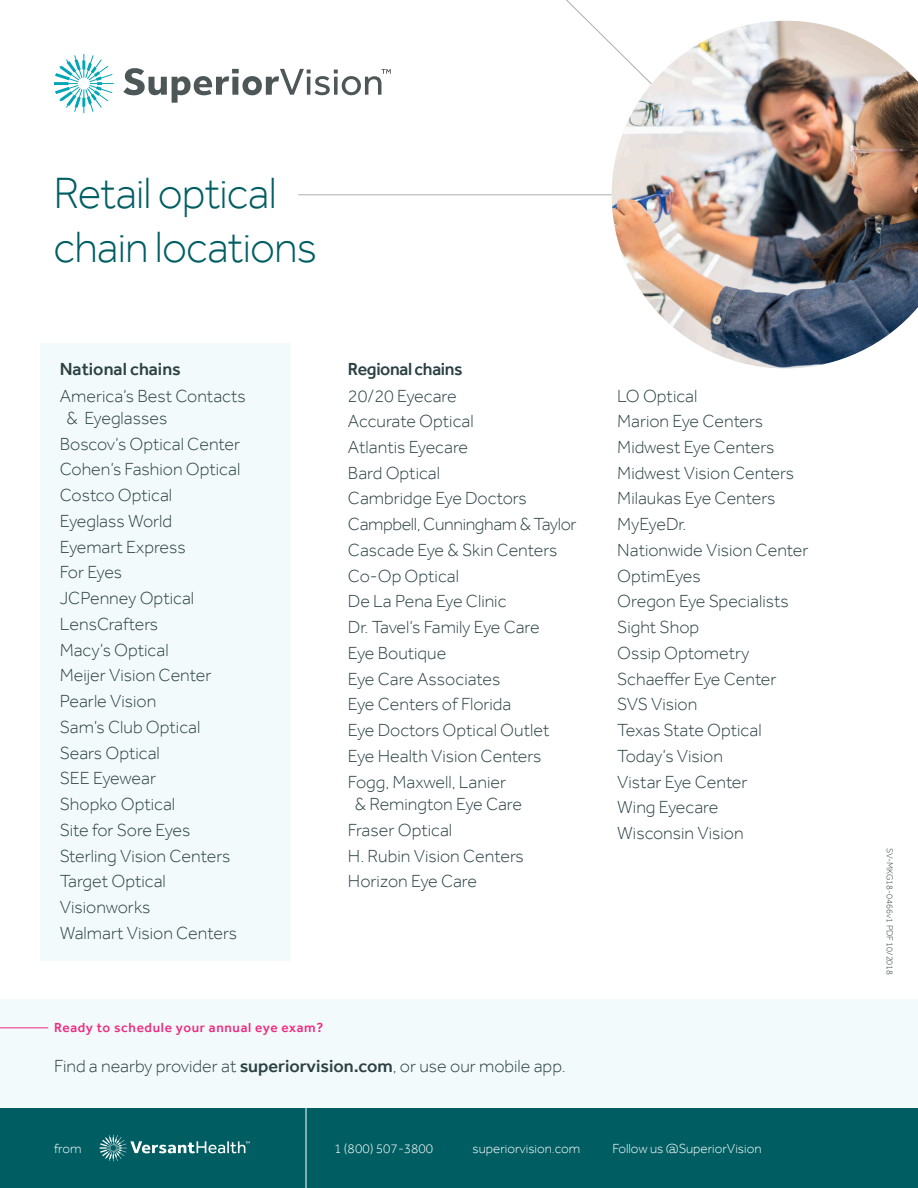
<style>
.page{position:relative;width:918px;height:1188px;background:#fff}
.page>*{position:absolute;margin:0;border:0;box-sizing:border-box;transform-origin:0 0}
.t1{font:300 45px "Effra";letter-spacing:-.02em;color:#005e63}
.t2{font:300 18px/22.5px "Effra";color:#2b4144}
.t3{font:300 18px "Effra";letter-spacing:-.02em;color:#2b4144}
.t4{font:500 18px "Effra";letter-spacing:-.01em;color:#2b4144}
.t5{font:300 13.5px "Effra";color:#fff}
.t6{font:500 13.5px "Effra";letter-spacing:.05em;color:#ee2c7f}
.t7{font:300 9px "Effra";color:#2b4144}
.s1{font-weight:500}
</style>
<div class="page">
<div style="left:0;top:999px;width:918px;height:130px;background:#f3fafb"></div>
<div style="left:40px;top:343px;width:251px;height:618px;background:#f3fafb"></div>
<hr style="left:298px;top:194px;width:314px;height:1px;background:#abafae">
<svg style="left:561px;top:0;width:226px;height:200px"></svg>
<img style="left:612px;top:21px;width:306px;height:347px">
<div style="left:0;top:1108px;width:918px;height:80px;background:#005e63"></div>
<svg style="left:100px;top:1135px;width:150px;height:27px"></svg>
<hr style="left:306px;top:1108px;width:1px;height:80px;background:#fff">
<hr style="left:0;top:1028px;width:48px;height:1px;background:#ee2c7f">
<svg style="left:54px;top:54px;width:60px;height:59px"></svg>
<svg style="left:123px;top:68px;width:268px;height:35px"></svg>
<p class="t1" style="left:53px;top:167px;width:225px">Retail optical</p>
<p class="t1" style="left:53px;top:221px;width:265px">chain locations</p>
<p class="t4" style="left:60px;top:358px;width:123px">National chains</p>
<p class="t4" style="left:348px;top:358px;width:116px">Regional chains</p>
<p class="t2" style="left:67px;top:384px;width:181px;text-indent:-7px">America’s Best Contacts &amp; Eyeglasses</p>
<p class="t2" style="left:60px;top:432px;width:182px">Boscov’s Optical Center</p>
<p class="t2" style="left:60px;top:458px;width:182px">Cohen’s Fashion Optical</p>
<p class="t2" style="left:60px;top:484px;width:114px">Costco Optical</p>
<p class="t2" style="left:60px;top:510px;width:114px">Eyeglass World</p>
<p class="t2" style="left:60px;top:535px;width:128px">Eyemart Express</p>
<p class="t2" style="left:60px;top:561px;width:64px">For Eyes</p>
<p class="t2" style="left:60px;top:587px;width:136px">JCPenney Optical</p>
<p class="t2" style="left:60px;top:613px;width:100px">LensCrafters</p>
<p class="t2" style="left:60px;top:638px;width:110px">Macy’s Optical</p>
<p class="t2" style="left:60px;top:664px;width:153px">Meijer Vision Center</p>
<p class="t2" style="left:60px;top:690px;width:98px">Pearle Vision</p>
<p class="t2" style="left:60px;top:716px;width:142px">Sam’s Club Optical</p>
<p class="t2" style="left:60px;top:741px;width:102px">Sears Optical</p>
<p class="t2" style="left:60px;top:767px;width:98px">SEE Eyewear</p>
<p class="t2" style="left:60px;top:793px;width:117px">Shopko Optical</p>
<p class="t2" style="left:60px;top:819px;width:132px">Site for Sore Eyes</p>
<p class="t2" style="left:60px;top:844px;width:172px">Sterling Vision Centers</p>
<p class="t2" style="left:60px;top:870px;width:108px">Target Optical</p>
<p class="t2" style="left:60px;top:896px;width:92px">Visionworks</p>
<p class="t2" style="left:60px;top:922px;width:179px">Walmart Vision Centers</p>
<p class="t2" style="left:348px;top:384px;width:110px">20/20 Eyecare</p>
<p class="t2" style="left:348px;top:410px;width:127px">Accurate Optical</p>
<p class="t2" style="left:348px;top:436px;width:122px">Atlantis Eyecare</p>
<p class="t2" style="left:348px;top:461px;width:94px">Bard Optical</p>
<p class="t2" style="left:348px;top:487px;width:180px">Cambridge Eye Doctors</p>
<p class="t3" style="left:348px;top:514px;width:230px">Campbell, Cunningham &amp; Taylor</p>
<p class="t2" style="left:348px;top:539px;width:211px">Cascade Eye &amp; Skin Centers</p>
<p class="t2" style="left:348px;top:564px;width:113px">Co-Op Optical</p>
<p class="t2" style="left:348px;top:590px;width:160px">De La Pena Eye Clinic</p>
<p class="t3" style="left:348px;top:617px;width:193px">Dr. Tavel’s Family Eye Care</p>
<p class="t2" style="left:348px;top:642px;width:100px">Eye Boutique</p>
<p class="t2" style="left:348px;top:667px;width:154px">Eye Care Associates</p>
<p class="t2" style="left:348px;top:693px;width:165px">Eye Centers of Florida</p>
<p class="t2" style="left:348px;top:719px;width:203px">Eye Doctors Optical Outlet</p>
<p class="t2" style="left:348px;top:745px;width:195px">Eye Health Vision Centers</p>
<p class="t2" style="left:355px;top:770px;width:169px;text-indent:-7px">Fogg, Maxwell, Lanier<br>&amp; Remington Eye Care</p>
<p class="t2" style="left:348px;top:819px;width:106px">Fraser Optical</p>
<p class="t2" style="left:348px;top:844px;width:177px">H. Rubin Vision Centers</p>
<p class="t2" style="left:348px;top:870px;width:131px">Horizon Eye Care</p>
<p class="t6" style="left:54px;top:1020px;width:271px">Ready to schedule your annual eye exam?</p>
<p class="t2" style="left:54px;top:1054px;width:513px">Find a nearby provider at <span class="s1">superiorvision.com</span>, or use our mobile app.</p>
<p class="t2" style="left:617px;top:384px;width:82px">LO Optical</p>
<p class="t2" style="left:617px;top:410px;width:147px">Marion Eye Centers</p>
<p class="t2" style="left:617px;top:436px;width:159px">Midwest Eye Centers</p>
<p class="t2" style="left:617px;top:461px;width:178px">Midwest Vision Centers</p>
<p class="t2" style="left:617px;top:487px;width:160px">Milaukas Eye Centers</p>
<p class="t2" style="left:617px;top:513px;width:71px">MyEyeDr.</p>
<p class="t2" style="left:617px;top:539px;width:193px">Nationwide Vision Center</p>
<p class="t2" style="left:617px;top:564px;width:85px">OptimEyes</p>
<p class="t2" style="left:617px;top:590px;width:173px">Oregon Eye Specialists</p>
<p class="t2" style="left:617px;top:616px;width:83px">Sight Shop</p>
<p class="t2" style="left:617px;top:642px;width:134px">Ossip Optometry</p>
<p class="t2" style="left:617px;top:667px;width:161px">Schaeffer Eye Center</p>
<p class="t2" style="left:617px;top:693px;width:82px">SVS Vision</p>
<p class="t2" style="left:617px;top:719px;width:146px">Texas State Optical</p>
<p class="t2" style="left:617px;top:745px;width:107px">Today’s Vision</p>
<p class="t2" style="left:617px;top:770px;width:132px">Vistar Eye Center</p>
<p class="t2" style="left:617px;top:796px;width:103px">Wing Eyecare</p>
<p class="t2" style="left:617px;top:822px;width:128px">Wisconsin Vision</p>
<p class="t5" style="left:54px;top:1141px;width:29px">from</p>
<p class="t5" style="left:334px;top:1141px;width:101px">1 (800) 507-3800</p>
<p class="t5" style="left:472px;top:1141px;width:109px">superiorvision.com</p>
<p class="t5" style="left:612px;top:1141px;width:151px">Follow us @SuperiorVision</p>
<p class="t7" style="left:895px;top:848px;width:128px;rotate:90deg">SV-MKG18-0466v1 PDF 10/2018</p>
</div>
